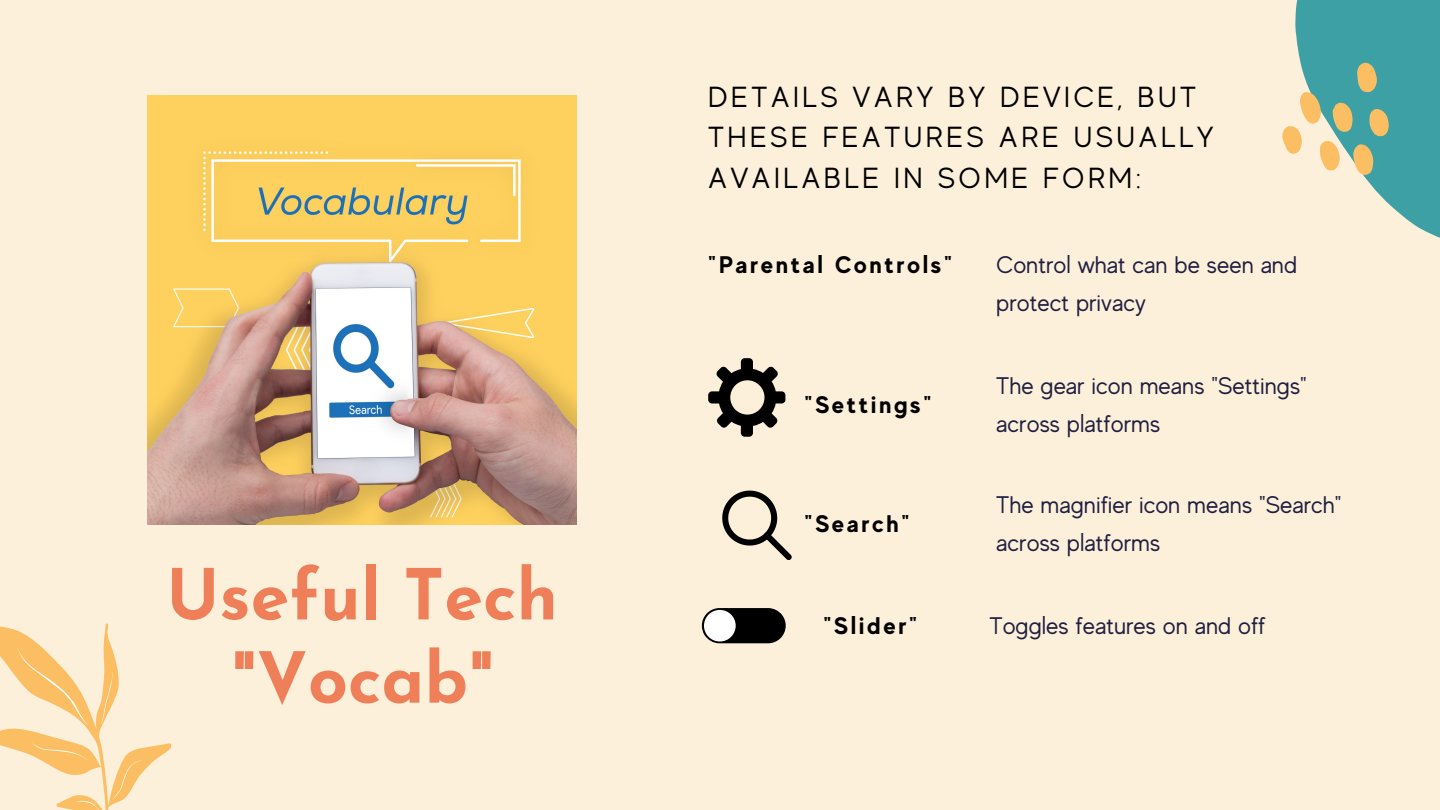
<style>
.page{position:relative;width:1440px;height:810px;background:#fdf0da}
.page>*{position:absolute;margin:0;border:0;box-sizing:border-box;transform-origin:0 0}
.t1{font:700 70px/83.2px "Josefin Sans";color:#ef7f59;text-align:center}
.t2{font:29px/40.5px "MADE Evolve Sans";letter-spacing:.12em;color:#000}
.t3{font:24px/38.2px "MADE Evolve Sans";color:#1f1f41}
.t4{font:700 24px "MADE Evolve Sans";letter-spacing:.12em;color:#000}
</style>
<div class="page">
<svg style="left:1282px;top:0;width:158px;height:238px"></svg>
<svg style="left:0;top:623px;width:172px;height:187px"></svg>
<div style="left:741px;top:358px;width:12px;height:18px;background:#000;border-radius:4px"></div>
<div style="left:741px;top:419px;width:12px;height:18px;background:#000;border-radius:4px"></div>
<svg style="left:716px;top:366px;width:62px;height:62px"></svg>
<div style="left:767px;top:391px;width:18px;height:13px;background:#000;border-radius:4px"></div>
<div style="left:708px;top:391px;width:18px;height:13px;background:#000;border-radius:4px"></div>
<svg style="left:722px;top:491px;width:70px;height:69px"></svg>
<img style="left:148px;top:95px;width:429px;height:429px">
<svg style="left:702px;top:608px;width:84px;height:35px;background:#201f1c"></svg>
<div style="left:704px;top:610px;width:32px;height:32px;background:#fff;border-radius:50%"></div>
<p class="t1" style="left:166px;top:560px;width:393px">Useful Tech "Vocab"</p>
<p class="t2" style="left:708px;top:77px;width:507px">DETAILS VARY BY DEVICE, BUT<br>THESE FEATURES ARE USUALLY<br>AVAILABLE IN SOME FORM:</p>
<p class="t4" style="left:708px;top:250px;width:245px">"Parental Controls"</p>
<p class="t3" style="left:996px;top:245px;width:302px">Control what can be seen and protect privacy</p>
<p class="t4" style="left:805px;top:391px;width:128px">"Settings"</p>
<p class="t4" style="left:805px;top:510px;width:107px">"Search"</p>
<p class="t3" style="left:996px;top:367px;width:312px">The gear icon means "Settings" across platforms</p>
<p class="t3" style="left:996px;top:486px;width:347px">The magnifier icon means "Search" across platforms</p>
<p class="t4" style="left:824px;top:611px;width:95px">"Slider"</p>
<p class="t3" style="left:990px;top:606px;width:277px">Toggles features on and off</p>
</div>
